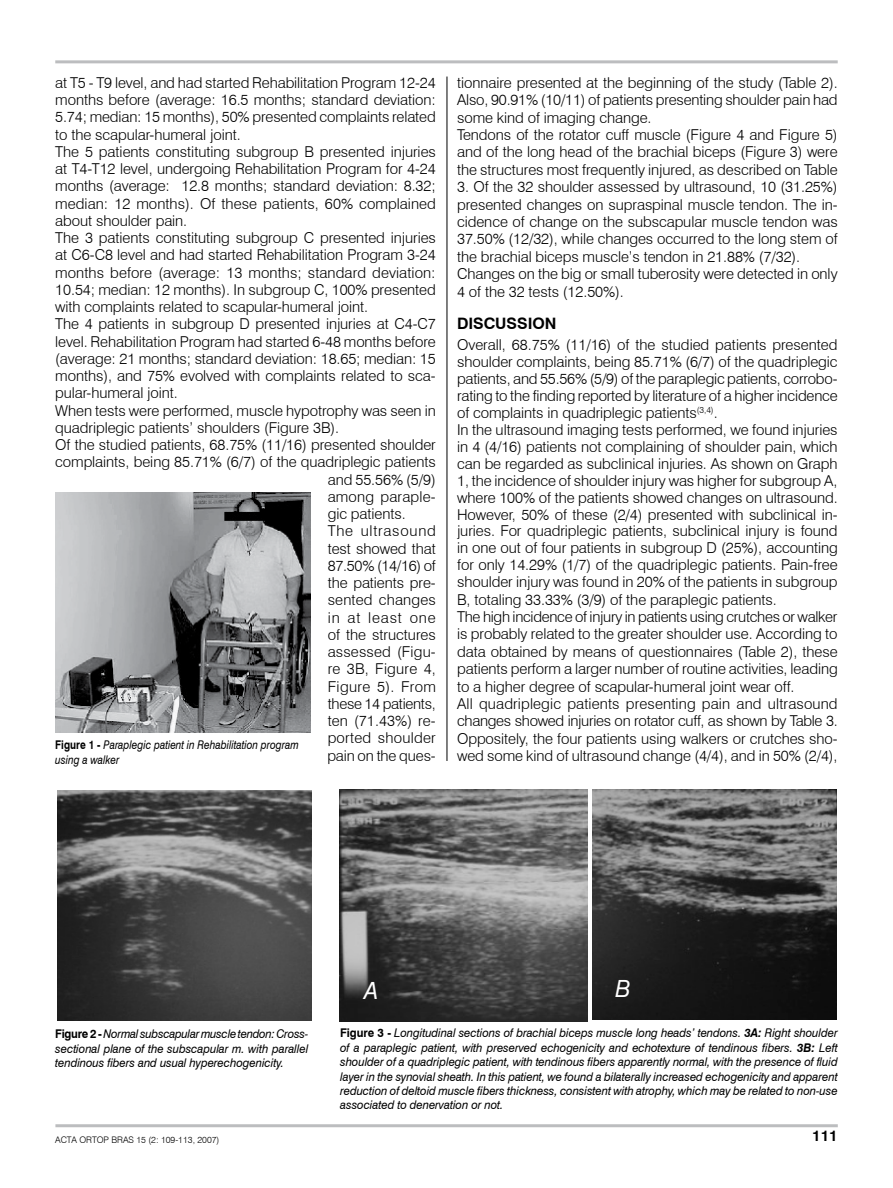
<style>
.page{position:relative;width:893px;height:1188px;background:#fff}
.page>*{position:absolute;margin:0;border:0;box-sizing:border-box;transform-origin:0 0}
.t1{font:italic 23.7px "Swiss 721 BT";color:#fff;scale:.95 1}
.t2{font:700 15.75px "Swiss 721 BT";letter-spacing:-.005em;color:#000}
.t3{font:300 15px/17.1px "Swiss 721 BT";letter-spacing:-.005em;color:#000}
.t4{font:300 15px "Swiss 721 BT";letter-spacing:.015em;color:#000}
.t5{font:300 15px "Swiss 721 BT";letter-spacing:.05em;color:#000}
.t6{font:300 15px "Swiss 721 BT";letter-spacing:.025em;color:#000}
.t7{font:300 15px "Swiss 721 BT";letter-spacing:.055em;color:#000}
.t8{font:700 15px "Swiss 721 BT";color:#000}
.t9{font:italic 12px/14.4px "Swiss 721 BT";letter-spacing:-.005em;color:#000;text-align:justify;scale:.95 1}
.t10{font:italic 12px/14.4px "Swiss 721 BT";letter-spacing:-.005em;color:#000;scale:.84 1}
.t11{font:300 9px "Swiss 721 BT";color:#000}
.s1{font-weight:700;font-style:normal}
.s2{font-weight:700}
</style>
<div class="page">
<hr style="left:55px;top:60px;width:783px;height:3px;background:#bcbdbf">
<hr style="left:55px;top:1124px;width:783px;height:3px;background:#bcbdbf">
<hr style="left:447px;top:77px;width:1px;height:684px;background:#000">
<img style="left:57px;top:791px;width:254px;height:229px">
<img style="left:340px;top:790px;width:248px;height:231px">
<img style="left:593px;top:790px;width:243px;height:230px">
<img style="left:55px;top:493px;width:256px;height:239px">
<p class="t3" style="left:55px;top:74px;width:382px">at T5 - T9 level, and had started Rehabilitation Program 12-24</p>
<p class="t3" style="left:55px;top:91px;width:382px">months before (average: 16.5 months; standard deviation:</p>
<p class="t3" style="left:55px;top:108px;width:382px">5.74; median: 15 months), 50% presented complaints related</p>
<p class="t3" style="left:55px;top:126px;width:187px">to the scapular-humeral joint.</p>
<p class="t3" style="left:55px;top:143px;width:382px">The 5 patients constituting subgroup B presented injuries</p>
<p class="t3" style="left:55px;top:160px;width:382px">at T4-T12 level, undergoing Rehabilitation Program for 4-24</p>
<p class="t3" style="left:55px;top:177px;width:382px">months (average: 12.8 months; standard deviation: 8.32;</p>
<p class="t3" style="left:55px;top:195px;width:382px">median: 12 months). Of these patients, 60% complained</p>
<p class="t3" style="left:55px;top:212px;width:134px">about shoulder pain.</p>
<p class="t3" style="left:55px;top:229px;width:382px">The 3 patients constituting subgroup C presented injuries</p>
<p class="t3" style="left:55px;top:246px;width:382px">at C6-C8 level and had started Rehabilitation Program 3-24</p>
<p class="t3" style="left:55px;top:264px;width:382px">months before (average: 13 months; standard deviation:</p>
<p class="t3" style="left:55px;top:281px;width:382px">10.54; median: 12 months). In subgroup C, 100% presented</p>
<p class="t3" style="left:55px;top:298px;width:314px">with complaints related to scapular-humeral joint.</p>
<p class="t3" style="left:55px;top:315px;width:382px">The 4 patients in subgroup D presented injuries at C4-C7</p>
<p class="t3" style="left:55px;top:333px;width:382px">level. Rehabilitation Program had started 6-48 months before</p>
<p class="t3" style="left:55px;top:350px;width:382px">(average: 21 months; standard deviation: 18.65; median: 15</p>
<p class="t3" style="left:55px;top:367px;width:382px">months), and 75% evolved with complaints related to sca-</p>
<p class="t3" style="left:55px;top:384px;width:124px">pular-humeral joint.</p>
<p class="t3" style="left:55px;top:402px;width:382px">When tests were performed, muscle hypotrophy was seen in</p>
<p class="t3" style="left:55px;top:419px;width:285px">quadriplegic patients’ shoulders (Figure 3B).</p>
<p class="t3" style="left:55px;top:436px;width:382px">Of the studied patients, 68.75% (11/16) presented shoulder</p>
<p class="t3" style="left:55px;top:453px;width:382px">complaints, being 85.71% (6/7) of the quadriplegic patients</p>
<p class="t3" style="left:328px;top:471px;width:110px">and 55.56% (5/9)</p>
<p class="t3" style="left:328px;top:488px;width:110px">among paraple-</p>
<p class="t3" style="left:328px;top:505px;width:79px">gic patients.</p>
<p class="t5" style="left:328px;top:522px;width:110px">The ultrasound</p>
<p class="t3" style="left:328px;top:540px;width:110px">test showed that</p>
<p class="t3" style="left:328px;top:557px;width:110px">87.50% (14/16) of</p>
<p class="t3" style="left:328px;top:574px;width:110px">the patients pre-</p>
<p class="t3" style="left:328px;top:591px;width:110px">sented changes</p>
<p class="t7" style="left:328px;top:608px;width:110px">in at least one</p>
<p class="t3" style="left:328px;top:626px;width:110px">of the structures</p>
<p class="t3" style="left:328px;top:643px;width:110px">assessed (Figu-</p>
<p class="t4" style="left:328px;top:660px;width:110px">re 3B, Figure 4,</p>
<p class="t6" style="left:328px;top:677px;width:110px">Figure 5). From</p>
<p class="t3" style="left:328px;top:695px;width:110px">these 14 patients,</p>
<p class="t3" style="left:328px;top:712px;width:110px">ten (71.43%) re-</p>
<p class="t4" style="left:328px;top:729px;width:110px">ported shoulder</p>
<p class="t3" style="left:327px;top:747px;width:110px">pain on the ques-</p>
<p class="t10" style="left:55px;top:738px;width:291px"><span class="s1">Figure 1 -</span> Paraplegic patient in Rehabilitation program using a walker</p>
<p class="t3" style="left:457px;top:74px;width:382px">tionnaire presented at the beginning of the study (Table 2).<br>Also, 90.91% (10/11) of patients presenting shoulder pain had some kind of imaging change.<br>Tendons of the rotator cuff muscle (Figure 4 and Figure 5) and of the long head of the brachial biceps (Figure 3) were the structures most frequently injured, as described on Table</p>
<p class="t3" style="left:457px;top:178px;width:382px">3. Of the 32 shoulder assessed by ultrasound, 10 (31.25%) presented changes on supraspinal muscle tendon. The in&shy;cidence of change on the subscapular muscle tendon was 37.50% (12/32), while changes occurred to the long stem of the brachial biceps muscle’s tendon in 21.88% (7/32).<br>Changes on the big or small tuberosity were detected in only 4 of the 32 tests (12.50%).</p>
<p class="t2" style="left:457px;top:314px;width:101px">DISCUSSION</p>
<p class="t3" style="left:457px;top:336px;width:382px">Overall, 68.75% (11/16) of the studied patients presented shoulder complaints, being 85.71% (6/7) of the quadriplegic patients, and 55.56% (5/9) of the paraplegic patients, corrobo&shy;rating to the finding reported by literature of a higher incidence of complaints in quadriplegic patients<sup>(3,4)</sup>.<br>In the ultrasound imaging tests performed, we found injuries in 4 (4/16) patients not complaining of shoulder pain, which can be regarded as subclinical injuries. As shown on Graph 1, the incidence of shoulder injury was higher for subgroup A, where 100% of the patients showed changes on ultrasound.<br>However, 50% of these (2/4) presented with subclinical in&shy;juries. For quadriplegic patients, subclinical injury is found in one out of four patients in subgroup D (25%), accounting for only 14.29% (1/7) of the quadriplegic patients. Pain-free shoulder injury was found in 20% of the patients in subgroup B, totaling 33.33% (3/9) of the paraplegic patients.<br>The high incidence of injury in patients using crutches or walker is probably related to the greater shoulder use. According to data obtained by means of questionnaires (Table 2), these patients perform a larger number of routine activities, leading to a higher degree of scapular-humeral joint wear off.<br>All quadriplegic patients presenting pain and ultrasound changes showed injuries on rotator cuff, as shown by Table 3.<br>Oppositely, the four patients using walkers or crutches sho&shy;wed some kind of ultrasound change (4/4), and in 50% (2/4),</p>
<h1 class="t1" style="left:364px;top:976px;width:16px">A</h1>
<h1 class="t1" style="left:615px;top:974px;width:17px">B</h1>
<p class="t9" style="left:55px;top:1027px;width:268px"><span class="s1">Figure 2 -</span> Normal subscapular muscle tendon: Cross&shy;sectional plane of the subscapular m. with parallel tendinous fibers and usual hyperechogenicity.</p>
<p class="t9" style="left:340px;top:1026px;width:525px"><span class="s1">Figure 3 -</span> Longitudinal sections of brachial biceps muscle long heads’ tendons. <span class="s2">3A:</span> Right shoulder of a paraplegic patient, with preserved echogenicity and echotexture of tendinous fibers. <span class="s2">3B:</span> Left shoulder of a quadriplegic patient, with tendinous fibers apparently normal, with the presence of fluid layer in the synovial sheath. In this patient, we found a bilaterally increased echogenicity and apparent reduction of deltoid muscle fibers thickness, consistent with atrophy, which may be related to non-use associated to denervation or not.</p>
<p class="t11" style="left:55px;top:1135px;width:166px">ACTA ORTOP BRAS 15 (2: 109-113, 2007)</p>
<p class="t8" style="left:812px;top:1127px;width:27px">111</p>
</div>
